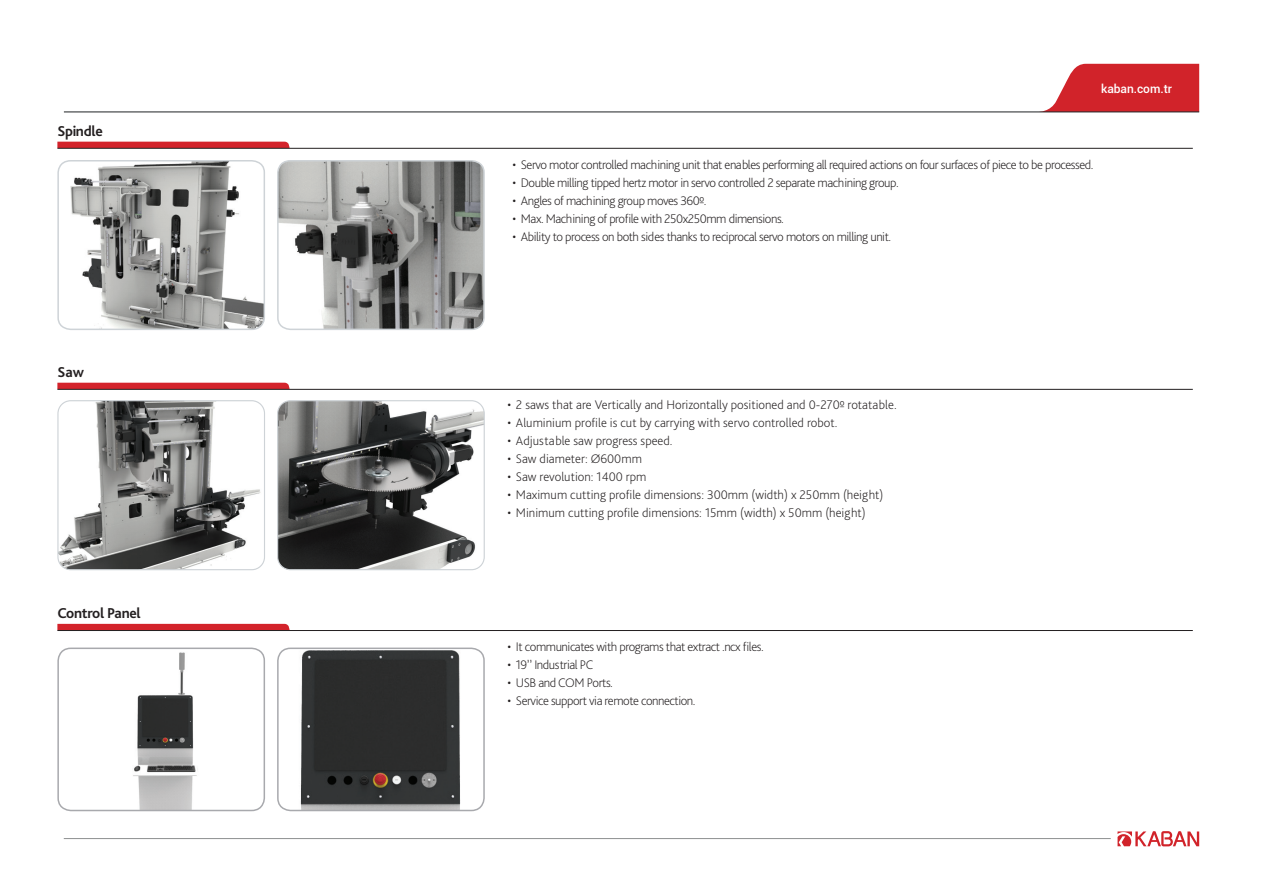
<style>
.page{position:relative;width:1263px;height:893px;background:#fff}
.page>*{position:absolute;margin:0;border:0;box-sizing:border-box;transform-origin:0 0}
.t1{font:700 15px "Bliss Pro";letter-spacing:-.02em;color:#231f20}
.t2{font:200 13.05px "Bliss Pro";letter-spacing:-.035em;color:#231f20}
.t3{font:200 13.05px "Bliss Pro";color:#231f20}
.t4{font:500 12px "Roboto";letter-spacing:-.005em;color:#fff}
</style>
<div class="page">
<svg style="left:1117px;top:831px;width:82px;height:15px"></svg>
<hr style="left:64px;top:838px;width:1047px;height:1px;background:#8e9091">
<svg style="left:1038px;top:64px;width:161px;height:48px"></svg>
<hr style="left:64px;top:112px;width:1135px;height:1px;background:#1f2223">
<svg style="left:57px;top:142px;width:233px;height:6px"></svg>
<hr style="left:57px;top:148px;width:1136px;height:1px;background:#231f20">
<img style="left:60px;top:163px;width:203px;height:165px">
<div style="left:57px;top:160px;width:208px;height:170px;border:2px solid #ced3d7;border-radius:12px"></div>
<img style="left:280px;top:163px;width:202px;height:164px">
<div style="left:277px;top:160px;width:208px;height:170px;border:2px solid #ced3d7;border-radius:12px"></div>
<svg style="left:57px;top:383px;width:233px;height:6px"></svg>
<hr style="left:57px;top:389px;width:1136px;height:1px;background:#231f20">
<img style="left:59px;top:402px;width:205px;height:168px">
<div style="left:57px;top:400px;width:208px;height:170px;border:1px solid #ced3d7;border-radius:13px"></div>
<img style="left:279px;top:402px;width:204px;height:168px">
<div style="left:277px;top:400px;width:208px;height:170px;border:1px solid #ced3d7;border-radius:13px"></div>
<svg style="left:57px;top:624px;width:233px;height:6px"></svg>
<hr style="left:57px;top:630px;width:1136px;height:1px;background:#231f20">
<img style="left:278px;top:648px;width:206px;height:162px">
<div style="left:277px;top:648px;width:208px;height:163px;border:2px solid #a8a9ad;border-radius:13px"></div>
<img style="left:133px;top:652px;width:64px;height:156px">
<div style="left:57px;top:648px;width:208px;height:163px;border:2px solid #a8a9ad;border-radius:13px"></div>
<p class="t1" style="left:57px;top:122px;width:47px">Spindle</p>
<p class="t1" style="left:57px;top:363px;width:28px">Saw</p>
<p class="t1" style="left:57px;top:603px;width:85px">Control Panel</p>
<p class="t4" style="left:1101px;top:80px;width:72px">kaban.com.tr</p>
<p class="t2" style="left:512px;top:157px;width:583px">• Servo motor controlled machining unit that enables performing all required actions on four surfaces of piece to be processed.</p>
<p class="t2" style="left:512px;top:175px;width:388px">• Double milling tipped hertz motor in servo controlled 2 separate machining group.</p>
<p class="t2" style="left:512px;top:193px;width:196px">• Angles of machining group moves 360º.</p>
<p class="t2" style="left:512px;top:211px;width:273px">• Max. Machining of profile with 250x250mm dimensions.</p>
<p class="t2" style="left:512px;top:229px;width:380px">• Ability to process on both sides thanks to reciprocal servo motors on milling unit.</p>
<p class="t3" style="left:507px;top:397px;width:391px">• 2 saws that are Vertically and Horizontally positioned and 0-270º rotatable.</p>
<p class="t3" style="left:507px;top:415px;width:331px">• Aluminium profile is cut by carrying with servo controlled robot.</p>
<p class="t3" style="left:507px;top:433px;width:167px">• Adjustable saw progress speed.</p>
<p class="t3" style="left:507px;top:451px;width:136px">• Saw diameter: Ø600mm</p>
<p class="t3" style="left:507px;top:469px;width:140px">• Saw revolution: 1400 rpm</p>
<p class="t3" style="left:507px;top:487px;width:377px">• Maximum cutting profile dimensions: 300mm (width) x 250mm (height)</p>
<p class="t3" style="left:507px;top:505px;width:360px">• Minimum cutting profile dimensions: 15mm (width) x 50mm (height)</p>
<p class="t2" style="left:507px;top:639px;width:258px">• It communicates with programs that extract .ncx files.</p>
<p class="t2" style="left:507px;top:657px;width:87px">• 19’’ Industrial PC</p>
<p class="t2" style="left:507px;top:675px;width:107px">• USB and COM Ports.</p>
<p class="t2" style="left:507px;top:692px;width:190px">• Service support via remote connection.</p>
</div>
